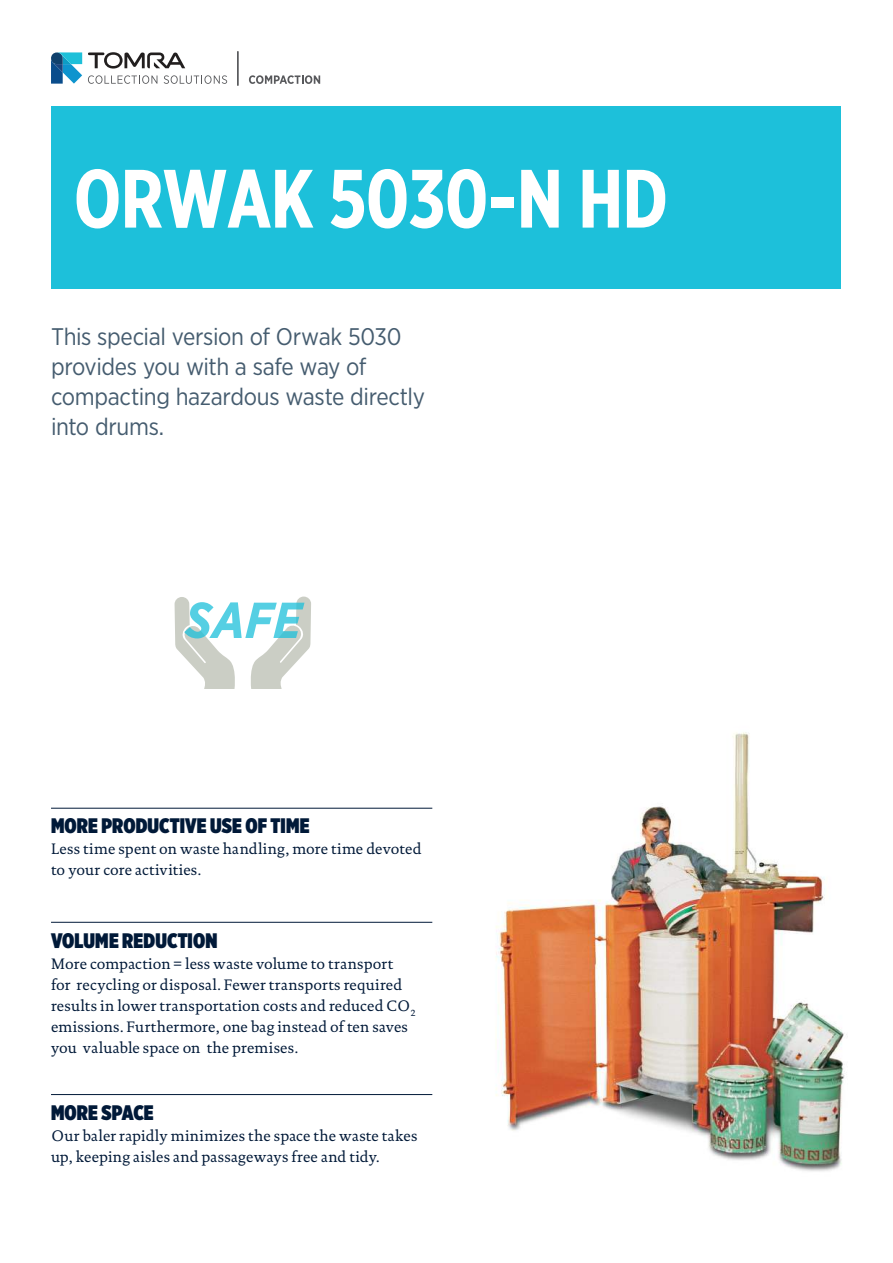
<style>
.page{position:relative;width:893px;height:1263px;background:#fff}
.page>*{position:absolute;margin:0;border:0;box-sizing:border-box;transform-origin:0 0}
.t1{font:700 82.5px "Gotham X Narrow";letter-spacing:-.01em;color:#fff}
.t2{font:24px/30px "Gotham Narrow";letter-spacing:-.02em;color:#455c6f}
.t3{font:900 21px "Gotham X Narrow";letter-spacing:.005em;color:#001938}
.t4{font:15.3px/21px "DTL Documenta TOT";letter-spacing:.015em;color:#001938}
</style>
<div class="page">
<div style="left:51px;top:106px;width:789px;height:183px;background:#1dc0da"></div>
<hr style="left:237px;top:51px;width:2px;height:35px;background:#58595c">
<svg style="left:51px;top:52px;width:176px;height:32px"></svg>
<svg style="left:249px;top:75px;width:71px;height:9px"></svg>
<hr style="left:51px;top:808px;width:381px;height:1px;background:#001938">
<hr style="left:51px;top:922px;width:381px;height:1px;background:#001938">
<hr style="left:51px;top:1094px;width:381px;height:1px;background:#001938">
<img style="left:496px;top:732px;width:351px;height:440px">
<svg style="left:175px;top:596px;width:136px;height:92px"></svg>
<h1 class="t1" style="left:74px;top:162px;width:596px">ORWAK 5030-N HD</h1>
<h2 class="t2" style="left:51px;top:322px;width:375px">This special version of Orwak 5030 provides you with a safe way of compacting hazardous waste directly into drums.</h2>
<h3 class="t3" style="left:51px;top:817px;width:260px">MORE PRODUCTIVE USE OF TIME</h3>
<p class="t4" style="left:51px;top:840px;width:372px">Less time spent on waste handling, more time devoted to your core activities.</p>
<h3 class="t3" style="left:51px;top:931px;width:168px">VOLUME REDUCTION</h3>
<p class="t4" style="left:51px;top:954px;width:366px">More compaction = less waste volume to transport for recycling or disposal. Fewer transports required results in lower transportation costs and reduced CO<sub>2 </sub>emissions. Furthermore, one bag instead of ten saves you valuable space on the premises.</p>
<h3 class="t3" style="left:51px;top:1103px;width:104px">MORE SPACE</h3>
<p class="t4" style="left:51px;top:1126px;width:368px">Our baler rapidly minimizes the space the waste takes up, keeping aisles and passageways free and tidy.</p>
</div>
